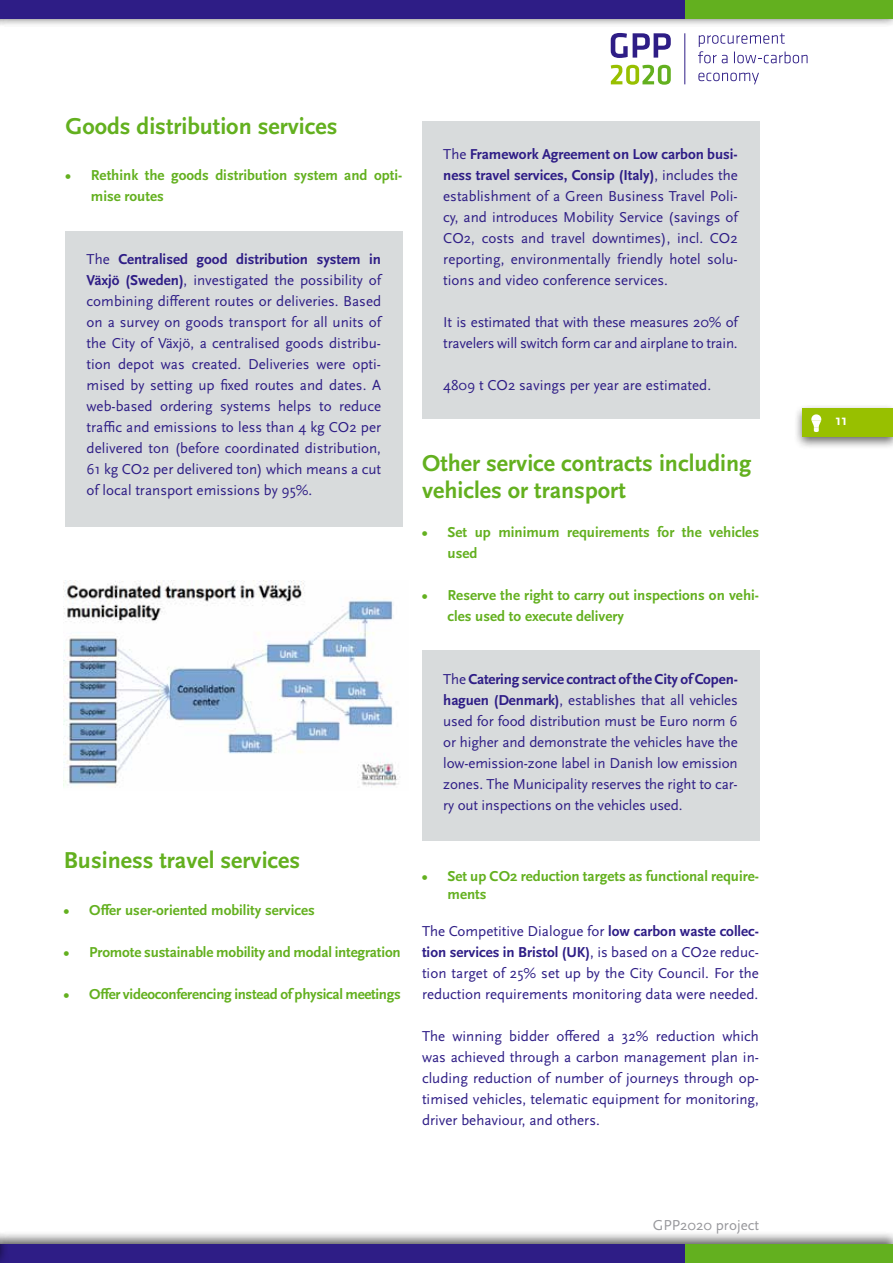
<style>
.page{position:relative;width:893px;height:1263px;background:#fff}
.page>*{position:absolute;margin:0;border:0;box-sizing:border-box;transform-origin:0 0}
.t1{font:700 24px/27px "Scala Sans Pro";color:#63b01f}
.t2{font:15px/21px "Scala Sans Pro";color:#2e1d86;text-align:justify}
.t3{font:700 15px/21px "Scala Sans Pro";color:#63b01f}
.t4{font:700 15px "Scala Sans Pro";letter-spacing:-.02em;color:#63b01f}
.t5{font:15px "Scala Sans Pro";color:#98989c}
.t6{font:700 15px "Scala Sans Pro";color:#fff}
.s1{font-weight:700}
</style>
<div class="page">
<div style="left:793px;top:403px;width:100px;height:47px;background:#000;opacity:.6"></div>
<div style="left:802px;top:408px;width:91px;height:28px;background:#98c000"></div>
<div style="left:0;top:1231px;width:893px;height:32px;background:#000;opacity:.6"></div>
<div style="left:0;top:1244px;width:685px;height:19px;background:#2e1d86"></div>
<div style="left:685px;top:1244px;width:208px;height:19px;background:#63b01f"></div>
<div style="left:0;top:1231px;width:9px;height:32px;background:#000;opacity:.6"></div>
<svg style="left:0;top:1244px;width:1px;height:19px"></svg>
<div style="left:0;top:0;width:893px;height:28px;background:#000;opacity:.6"></div>
<div style="left:0;top:0;width:685px;height:19px;background:#2e1d86"></div>
<div style="left:685px;top:0;width:208px;height:19px;background:#63b01f"></div>
<svg style="left:611px;top:33px;width:60px;height:25px"></svg>
<svg style="left:611px;top:65px;width:60px;height:20px"></svg>
<hr style="left:684px;top:33px;width:1px;height:51px;background:#2e1d86">
<svg style="left:698px;top:33px;width:109px;height:30px"></svg>
<svg style="left:698px;top:73px;width:61px;height:11px"></svg>
<svg style="left:811px;top:414px;width:10px;height:18px"></svg>
<div style="left:65px;top:231px;width:337px;height:295px;background:#d8dbdc"></div>
<img style="left:64px;top:581px;width:336px;height:205px">
<div style="left:422px;top:122px;width:337px;height:296px;background:#d8dbdc"></div>
<div style="left:422px;top:650px;width:337px;height:191px;background:#d8dbdc"></div>
<h1 class="t1" style="left:65px;top:112px;width:274px">Goods distribution services</h1>
<p class="t3" style="left:91px;top:165px;width:313px;text-indent:-25px">• Rethink the goods distribution system and opti&shy;mise routes</p>
<p class="t2" style="left:87px;top:249px;width:296px">The <span class="s1">Centralised good distribution system in Växjö (Sweden)</span>, investigated the possibility of combining different routes or deliveries. Based on a survey on goods transport for all units of the City of Växjö, a centralised goods distribu&shy;tion depot was created. Deliveries were opti&shy;mised by setting up fixed routes and dates. A web-based ordering systems helps to reduce traffic and emissions to less than 4 kg CO2 per delivered ton (before coordinated distribution, 61 kg CO2 per delivered ton) which means a cut of local transport emissions by 95%.</p>
<h1 class="t1" style="left:64px;top:847px;width:238px">Business travel services</h1>
<p class="t3" style="left:64px;top:900px;width:253px">• Offer user-oriented mobility services</p>
<p class="t3" style="left:64px;top:942px;width:338px">• Promote sustainable mobility and modal integration</p>
<p class="t4" style="left:64px;top:985px;width:338px">• Offer videoconferencing instead of physical meetings</p>
<p class="t2" style="left:443px;top:144px;width:296px">The <span class="s1">Framework Agreement on Low carbon busi&shy;ness travel services, Consip (Italy)</span>, includes the establishment of a Green Business Travel Poli&shy;cy, and introduces Mobility Service (savings of CO2, costs and travel downtimes), incl. CO2 reporting, environmentally friendly hotel solu&shy;tions and video conference services.</p>
<p class="t2" style="left:443px;top:312px;width:296px">It is estimated that with these measures 20% of travelers will switch form car and airplane to train.</p>
<p class="t2" style="left:443px;top:375px;width:269px">4809 t CO2 savings per year are estimated.</p>
<h1 class="t1" style="left:422px;top:449px;width:331px">Other service contracts including vehicles or transport</h1>
<p class="t3" style="left:448px;top:522px;width:313px;text-indent:-26px">• Set up minimum requirements for the vehicles used</p>
<p class="t3" style="left:448px;top:585px;width:313px;text-indent:-26px">• Reserve the right to carry out inspections on vehi&shy;cles used to execute delivery</p>
<p class="t2" style="left:443px;top:669px;width:296px">The <span class="s1">Catering service contract of the City of Copen&shy;haguen (Denmark)</span>, establishes that all vehicles used for food distribution must be Euro norm 6 or higher and demonstrate the vehicles have the low-emission-zone label in Danish low emission zones. The Municipality reserves the right to car&shy;ry out inspections on the vehicles used.</p>
<p class="t3" style="left:447px;top:867px;width:313px;line-height:18px;text-indent:-25px">• Set up CO2 reduction targets as functional require&shy;ments</p>
<p class="t2" style="left:422px;top:921px;width:339px">The Competitive Dialogue for <span class="s1">low carbon waste collec&shy;tion services in Bristol (UK)</span>, is based on a CO2e reduc&shy;tion target of 25% set up by the City Council. For the reduction requirements monitoring data were needed.</p>
<p class="t2" style="left:422px;top:1026px;width:338px">The winning bidder offered a 32% reduction which was achieved through a carbon management plan in&shy;cluding reduction of number of journeys through op&shy;timised vehicles, telematic equipment for monitoring, driver behaviour, and others.</p>
<p class="t5" style="left:653px;top:1216px;width:108px">GPP2020 project</p>
<p class="t6" style="left:836px;top:411px;width:13px">11</p>
</div>
